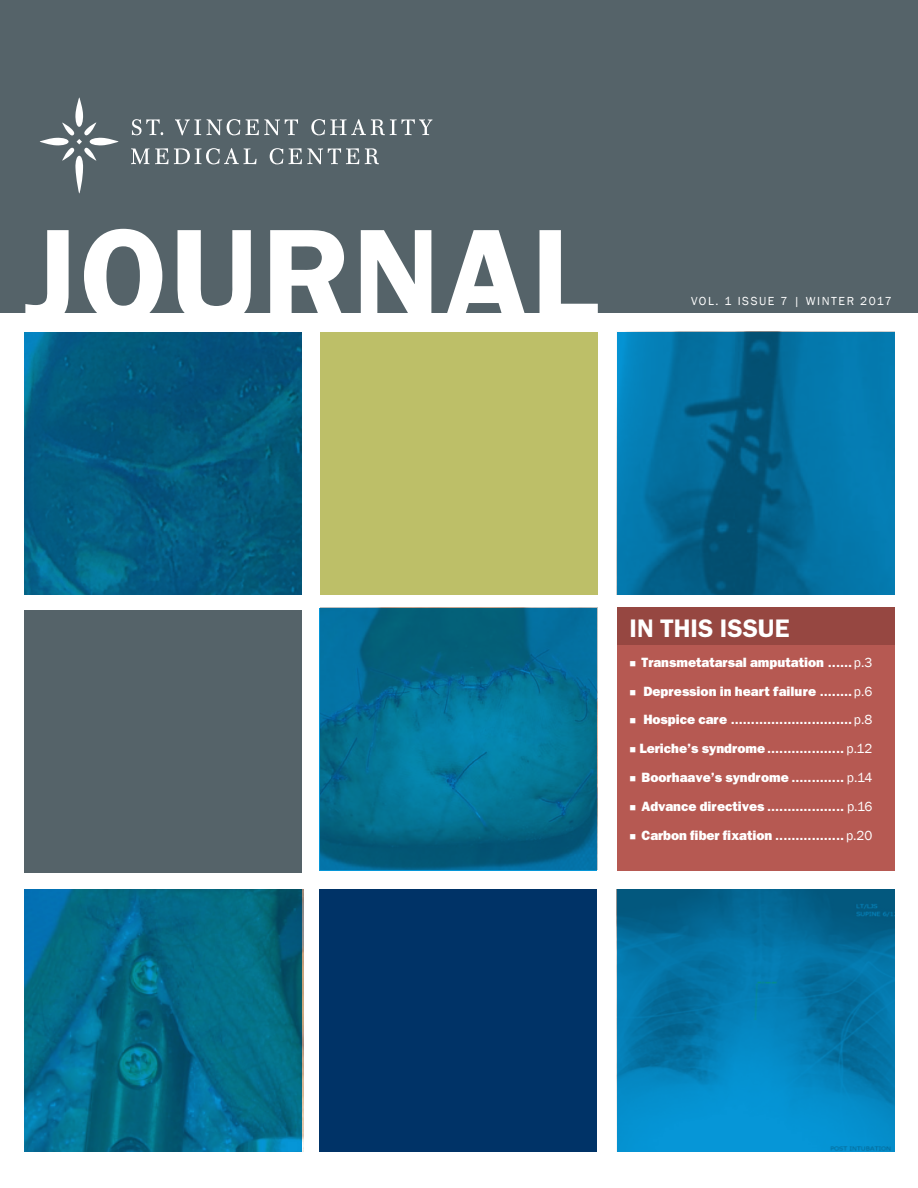
<style>
.page{position:relative;width:918px;height:1188px;background:#fff}
.page>*{position:absolute;margin:0;border:0;box-sizing:border-box;transform-origin:0 0}
.t1{font:600 133.8px "Franklin Gothic";letter-spacing:.02em;color:#fff}
.t2{font:600 25.5px "Franklin Gothic";color:#fff}
.t3{font:800 13.5px "Franklin Gothic";color:#fff}
.t4{font:600 13.5px "Franklin Gothic";color:#fff}
.t5{font:12px "Franklin Gothic";letter-spacing:.13em;color:#fff}
.s1{font-weight:600}
.s2{font-weight:400}
.s3{font-weight:800}
</style>
<div class="page">
<div style="left:0;top:0;width:918px;height:313px;background:#556369"></div>
<div style="left:321px;top:332px;width:277px;height:262px;background:#bdbf68"></div>
<div style="left:320px;top:889px;width:277px;height:262px;background:#003367"></div>
<div style="left:617px;top:609px;width:277px;height:262px;background:#b65952"></div>
<div style="left:25px;top:611px;width:277px;height:262px;background:#556369"></div>
<img style="left:320px;top:608px;width:278px;height:262px">
<div style="left:617px;top:607px;width:277px;height:38px;background:#964741"></div>
<svg style="left:40px;top:97px;width:79px;height:97px"></svg>
<svg style="left:131px;top:148px;width:248px;height:16px"></svg>
<svg style="left:311px;top:119px;width:121px;height:16px"></svg>
<svg style="left:132px;top:119px;width:31px;height:16px"></svg>
<svg style="left:175px;top:119px;width:123px;height:16px"></svg>
<img style="left:25px;top:889px;width:279px;height:263px">
<img style="left:617px;top:332px;width:277px;height:262px">
<img style="left:25px;top:332px;width:277px;height:262px">
<img style="left:617px;top:889px;width:277px;height:263px">
<h1 class="t1" style="left:23px;top:197px;width:577px">JOURNAL</h1>
<p class="t5" style="left:691px;top:294px;width:202px">VOL. 1 ISSUE 7 | WINTER 2017</p>
<h2 class="t2" style="left:629px;top:613px;width:162px">IN THIS ISSUE</h2>
<p class="t3" style="left:629px;top:654px;width:244px">■ Transmetatarsal amputation <span class="s1">......</span><span class="s2">p.3</span></p>
<p class="t3" style="left:629px;top:683px;width:244px">■ Depression in heart failure <span class="s1">........</span><span class="s2">p.6</span></p>
<p class="t4" style="left:629px;top:712px;width:244px">■ <span class="s3">Hospice care</span> ..............................<span class="s2">p.8</span></p>
<p class="t4" style="left:629px;top:741px;width:244px">■ <span class="s3">Leriche’s syndrome</span>................... <span class="s2">p.12</span></p>
<p class="t3" style="left:629px;top:769px;width:244px">■ Boorhaave’s syndrome <span class="s1">.............</span> <span class="s2">p.14</span></p>
<p class="t4" style="left:629px;top:798px;width:244px">■ <span class="s3">Advance directives</span> ................... <span class="s2">p.16</span></p>
<p class="t3" style="left:629px;top:827px;width:244px">■ Carbon fiber fixation <span class="s1">.................</span> <span class="s2">p.20</span></p>
</div>
